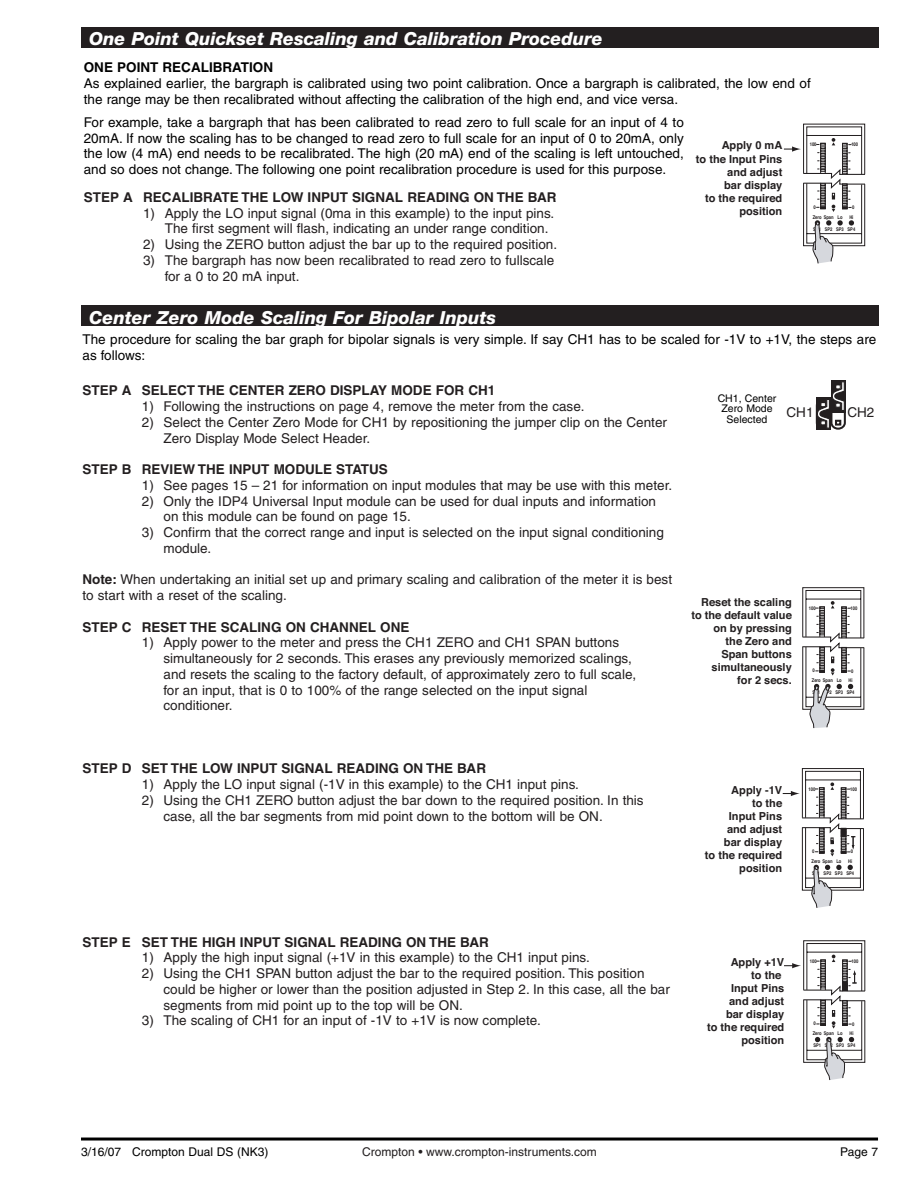
<style>
.page{position:relative;width:918px;height:1188px;background:#fff}
.page>*{position:absolute;margin:0;border:0;box-sizing:border-box;transform-origin:0 0}
.t1{font:italic 800 18px "Helvetica Neue";color:#fff}
.t2{font:13.5px/15.8px "Helvetica";color:#231f20}
.t3{font:13.5px/15.8px "Helvetica";color:#000}
.t4{font:700 13.5px "Helvetica";color:#231f20}
.t5{font:700 13.5px "Helvetica";color:#000}
.t6{font:12px "Helvetica";color:#231f20}
.t7{font:12px "Helvetica";color:#000}
.t8{font:700 10.95px/13px "Helvetica";color:#231f20;text-align:right}
.t9{font:10.5px/10.5px "Helvetica";color:#000;text-align:center}
.t10{font:700 5.1px "Helvetica";color:#231f20;scale:.82 1}
.s1{font-weight:700}
</style>
<div class="page">
<hr style="left:81px;top:1138px;width:797px;height:3px;background:#000">
<div style="left:81px;top:27px;width:797px;height:21px;background:#231f20"></div>
<div style="left:830px;top:399px;width:16px;height:31px;border:2px solid #231f20;border-radius:6px"></div>
<div style="left:816px;top:398px;width:15px;height:32px;background:#231f20"></div>
<div style="left:831px;top:380px;width:15px;height:32px;background:#231f20"></div>
<svg style="left:816px;top:381px;width:30px;height:48px"></svg>
<div style="left:81px;top:306px;width:797px;height:20px;background:#231f20"></div>
<svg style="left:784px;top:124px;width:81px;height:139px"></svg>
<svg style="left:802px;top:587px;width:62px;height:141px"></svg>
<svg style="left:783px;top:768px;width:81px;height:140px"></svg>
<svg style="left:784px;top:940px;width:81px;height:140px"></svg>
<p class="t1" style="left:89px;top:28px;width:515px">One Point Quickset Rescaling and Calibration Procedure</p>
<p class="t5" style="left:84px;top:59px;width:191px">ONE POINT RECALIBRATION</p>
<p class="t3" style="left:84px;top:75px;width:729px">As explained earlier, the bargraph is calibrated using two point calibration. Once a bargraph is calibrated, the low end of the range may be then recalibrated without affecting the calibration of the high end, and vice versa.</p>
<p class="t3" style="left:84px;top:114px;width:602px;text-align:justify">For example, take a bargraph that has been calibrated to read zero to full scale for an input of 4 to 20mA. If now the scaling has to be changed to read zero to full scale for an input of 0 to 20mA, only the low (4 mA) end needs to be recalibrated. The high (20 mA) end of the scaling is left untouched, and so does not change. The following one point recalibration procedure is used for this purpose.</p>
<p class="t4" style="left:84px;top:189px;width:115px">STEP A Recalibrat</p>
<p class="t4" style="left:230px;top:189px;width:54px">e th e Low</p>
<p class="t4" style="left:308px;top:189px;width:128px">Input Signal Readin</p>
<p class="t4" style="left:459px;top:189px;width:89px">g on the Bar</p>
<p class="t2" style="left:165px;top:205px;width:391px;text-indent:-22px">1) Apply the LO input signal (0ma in this example) to the input pins.<br>The first segment will flash, indicating an under range condition.</p>
<p class="t2" style="left:143px;top:236px;width:415px">2) Using the ZERO button adjust the bar up to the required position.</p>
<p class="t2" style="left:165px;top:252px;width:391px;text-indent:-22px">3) The bargraph has now been recalibrated to read zero to fullscale for a 0 to 20 mA input.</p>
<p class="t8" style="left:696px;top:140px;width:88px">Apply 0 mA<br>to the Input Pins and adjust<br>bar display<br>to the required position</p>
<p class="t10" style="left:810px;top:142px;width:10px">100</p>
<p class="t10" style="left:851px;top:142px;width:10px">100</p>
<p class="t10" style="left:852px;top:205px;width:4px">0</p>
<p class="t10" style="left:813px;top:227px;width:53px">SP1 SP2 SP3 SP4</p>
<p class="t10" style="left:813px;top:215px;width:38px">Zero Span Lo</p>
<p class="t10" style="left:849px;top:215px;width:7px">Hi</p>
<p class="t1" style="left:89px;top:306px;width:408px">Center Zero Mode Scaling For Bipolar Inputs</p>
<p class="t3" style="left:82px;top:331px;width:795px">The procedure for scaling the bar graph for bipolar signals is very simple. If say CH1 has to be scaled for -1V to +1V, the steps are as follows:</p>
<p class="t9" style="left:718px;top:393px;width:60px">CH1, Center<br>Zero Mode<br>Selected</p>
<p class="t4" style="left:82px;top:382px;width:257px">Step A Select the center zero disp</p>
<p class="t4" style="left:362px;top:382px;width:41px">lay mod</p>
<p class="t4" style="left:423px;top:382px;width:24px">e for</p>
<p class="t4" style="left:468px;top:382px;width:28px">ch 1</p>
<p class="t2" style="left:142px;top:398px;width:444px">1) Following the instructions on page 4, remove the meter from the case.</p>
<p class="t2" style="left:164px;top:414px;width:505px;text-indent:-22px">2) Select the Center Zero Mode for CH1 by repositioning the jumper clip on the Center<br>Zero Display Mode Select Header.</p>
<p class="t4" style="left:82px;top:461px;width:88px">Step B ReviEw</p>
<p class="t4" style="left:198px;top:461px;width:87px">the inputmod</p>
<p class="t4" style="left:305px;top:461px;width:41px">ule stat</p>
<p class="t4" style="left:369px;top:461px;width:19px">us</p>
<p class="t2" style="left:142px;top:477px;width:532px">1) See pages 15 – 21 for information on input modules that may be use with this meter.</p>
<p class="t2" style="left:164px;top:493px;width:494px;text-indent:-22px">2) Only the IDP4 Universal Input module can be used for dual inputs and information on this module can be found on page 15.</p>
<p class="t2" style="left:164px;top:524px;width:502px;text-indent:-22px">3) Confirm that the correct range and input is selected on the input signal conditioning module.</p>
<p class="t2" style="left:82px;top:572px;width:591px"><span class="s1">Note:</span> When undertaking an initial set up and primary scaling and calibration of the meter it is best to start with a reset of the scaling.</p>
<p class="t4" style="left:82px;top:619px;width:239px">Step C RESET THE SCALING on chann</p>
<p class="t4" style="left:359px;top:619px;width:52px">el one</p>
<p class="t2" style="left:164px;top:635px;width:474px;text-indent:-22px">1) Apply power to the meter and press the CH1 ZERO and CH1 SPAN buttons simultaneously for 2 seconds. This erases any previously memorized scalings, and resets the scaling to the factory default, of approximately zero to full scale, for an input, that is 0 to 100% of the range selected on the input signal conditioner.</p>
<p class="t2" style="left:787px;top:404px;width:28px">CH1</p>
<p class="t2" style="left:847px;top:404px;width:28px">CH2</p>
<p class="t8" style="left:691px;top:596px;width:102px">Reset the scaling to the default value on by pressing<br>the Zero and<br>Span buttons simultaneously<br>for 2 secs.</p>
<p class="t10" style="left:809px;top:606px;width:10px">100</p>
<p class="t10" style="left:851px;top:606px;width:10px">100</p>
<p class="t10" style="left:851px;top:669px;width:4px">0</p>
<p class="t10" style="left:812px;top:691px;width:53px">SP1 SP2 SP3 SP4</p>
<p class="t10" style="left:812px;top:679px;width:38px">Zero Span Lo</p>
<p class="t10" style="left:849px;top:679px;width:7px">Hi</p>
<p class="t4" style="left:82px;top:760px;width:131px">STEP D Set the Low</p>
<p class="t4" style="left:237px;top:760px;width:128px">Input Signal Readin</p>
<p class="t4" style="left:389px;top:760px;width:89px">g on the Bar</p>
<p class="t2" style="left:142px;top:776px;width:439px">1) Apply the LO input signal (-1V in this example) to the CH1 input pins.</p>
<p class="t2" style="left:164px;top:792px;width:482px;text-indent:-22px">2) Using the CH1 ZERO button adjust the bar down to the required position. In this case, all the bar segments from mid point down to the bottom will be ON.</p>
<p class="t4" style="left:82px;top:934px;width:285px">STEP E Set th e High Input Signal Readin</p>
<p class="t4" style="left:391px;top:934px;width:89px">g on the Bar</p>
<p class="t2" style="left:142px;top:950px;width:450px">1) Apply the high input signal (+1V in this example) to the CH1 input pins.</p>
<p class="t2" style="left:164px;top:965px;width:508px;text-indent:-22px">2) Using the CH1 SPAN button adjust the bar to the required position. This position could be higher or lower than the position adjusted in Step 2. In this case, all the bar segments from mid point up to the top will be ON.</p>
<p class="t2" style="left:142px;top:1013px;width:401px">3) The scaling of CH1 for an input of -1V to +1V is now complete.</p>
<p class="t8" style="left:705px;top:784px;width:79px">Apply -1V<br>to the<br>Input Pins<br>and adjust<br>bar display<br>to the required position</p>
<p class="t10" style="left:809px;top:787px;width:10px">100</p>
<p class="t10" style="left:850px;top:787px;width:10px">100</p>
<p class="t10" style="left:851px;top:850px;width:4px">0</p>
<p class="t10" style="left:812px;top:872px;width:53px">SP1 SP2 SP3 SP4</p>
<p class="t10" style="left:811px;top:859px;width:38px">Zero Span Lo</p>
<p class="t10" style="left:848px;top:859px;width:7px">Hi</p>
<p class="t8" style="left:707px;top:956px;width:79px">Apply +1V<br>to the<br>Input Pins<br>and adjust<br>bar display<br>to the required position</p>
<p class="t10" style="left:810px;top:959px;width:10px">100</p>
<p class="t10" style="left:851px;top:959px;width:10px">100</p>
<p class="t10" style="left:852px;top:1022px;width:4px">0</p>
<p class="t10" style="left:813px;top:1044px;width:53px">SP1 SP2 SP3 SP4</p>
<p class="t10" style="left:813px;top:1032px;width:38px">Zero Span Lo</p>
<p class="t10" style="left:849px;top:1032px;width:7px">Hi</p>
<p class="t7" style="left:81px;top:1145px;width:189px">3/16/07 Crompton Dual DS (NK3)</p>
<p class="t6" style="left:362px;top:1145px;width:236px">Crompton • www.crompton-instruments.com</p>
<p class="t7" style="left:840px;top:1145px;width:29px">Page</p>
</div>
